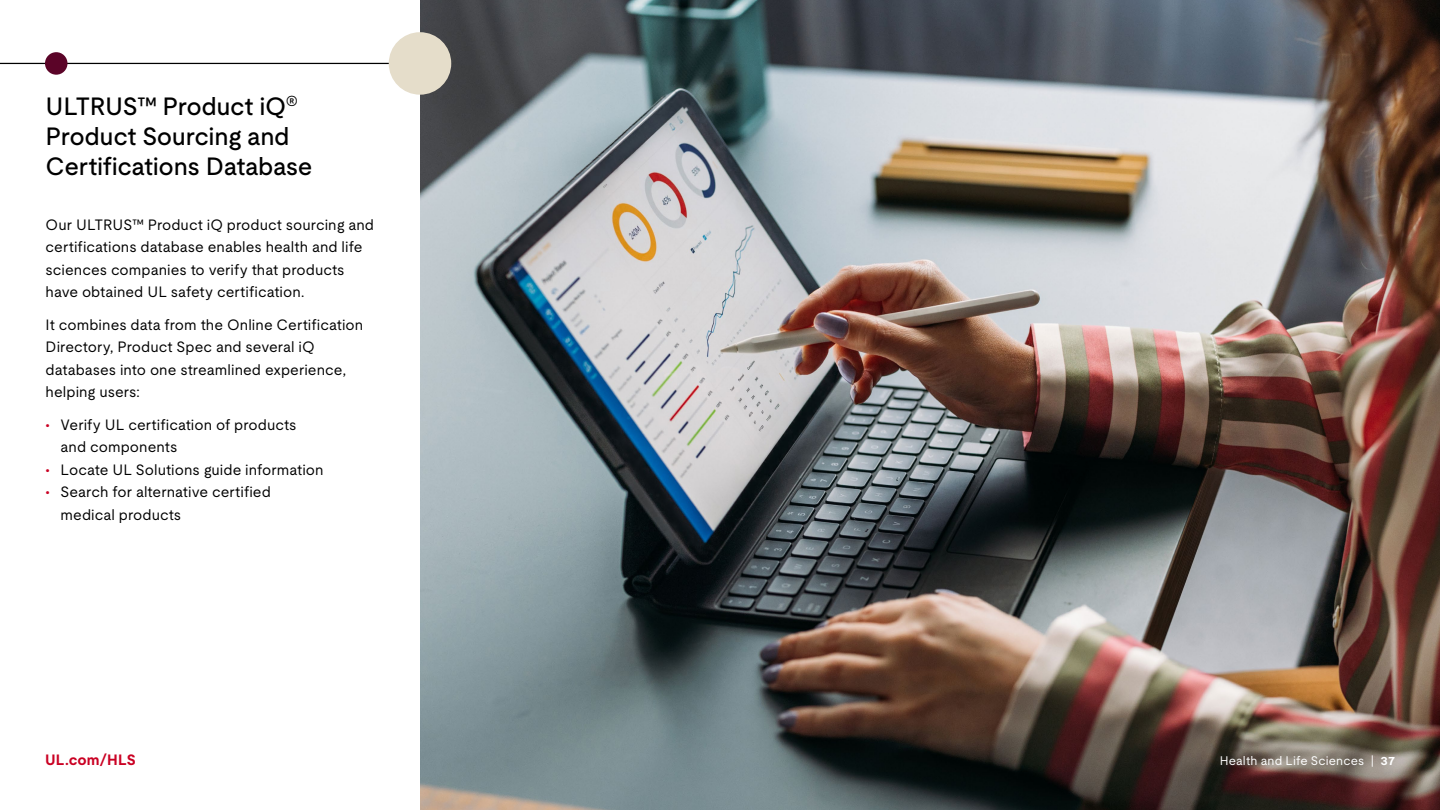
<style>
.page{position:relative;width:1440px;height:810px;background:#fff}
.page>*{position:absolute;margin:0;border:0;box-sizing:border-box;transform-origin:0 0}
.t1{font:500 25px/30px "UL Moderat";letter-spacing:-.015em;color:#000}
.t2{font:15px/22.5px "UL Moderat";color:#000}
.t3{font:700 15px "UL Moderat";letter-spacing:.005em;color:#ca0123}
.t4{font:12.5px "UL Moderat";letter-spacing:.01em;color:#fff}
.s1{color:#ca0123}
.s2{font-weight:700}
</style>
<div class="page">
<img style="left:420px;top:0;width:1020px;height:810px">
<hr style="left:0;top:63px;width:420px;height:1px;background:#000">
<div style="left:45px;top:52px;width:23px;height:23px;background:#5b0428;border-radius:50%"></div>
<div style="left:389px;top:32px;width:62px;height:63px;background:#e5ddca;border-radius:50%"></div>
<h1 class="t1" style="left:46px;top:90px;width:268px">ULTRUS™ Product iQ<sup>®<br></sup>Product Sourcing and<br>Certifications Database</h1>
<p class="t2" style="left:46px;top:213px;width:330px">Our ULTRUS™ Product iQ product sourcing and certifications database enables health and life sciences companies to verify that products have obtained UL safety certification.</p>
<p class="t2" style="left:46px;top:313px;width:319px">It combines data from the Online Certification Directory, Product Spec and several iQ databases into one streamlined experience, helping users:</p>
<p class="t2" style="left:61px;top:413px;width:237px;text-indent:-15px"><span class="s1">•</span> Verify UL certification of products and components</p>
<p class="t2" style="left:46px;top:458px;width:280px"><span class="s1">•</span> Locate UL Solutions guide information</p>
<p class="t2" style="left:61px;top:480px;width:212px;text-indent:-15px"><span class="s1">•</span> Search for alternative certified medical products</p>
<p class="t3" style="left:45px;top:748px;width:92px">UL.com/HLS</p>
<p class="t4" style="left:1220px;top:751px;width:177px">Health and Life Sciences | <span class="s2">37</span></p>
</div>
